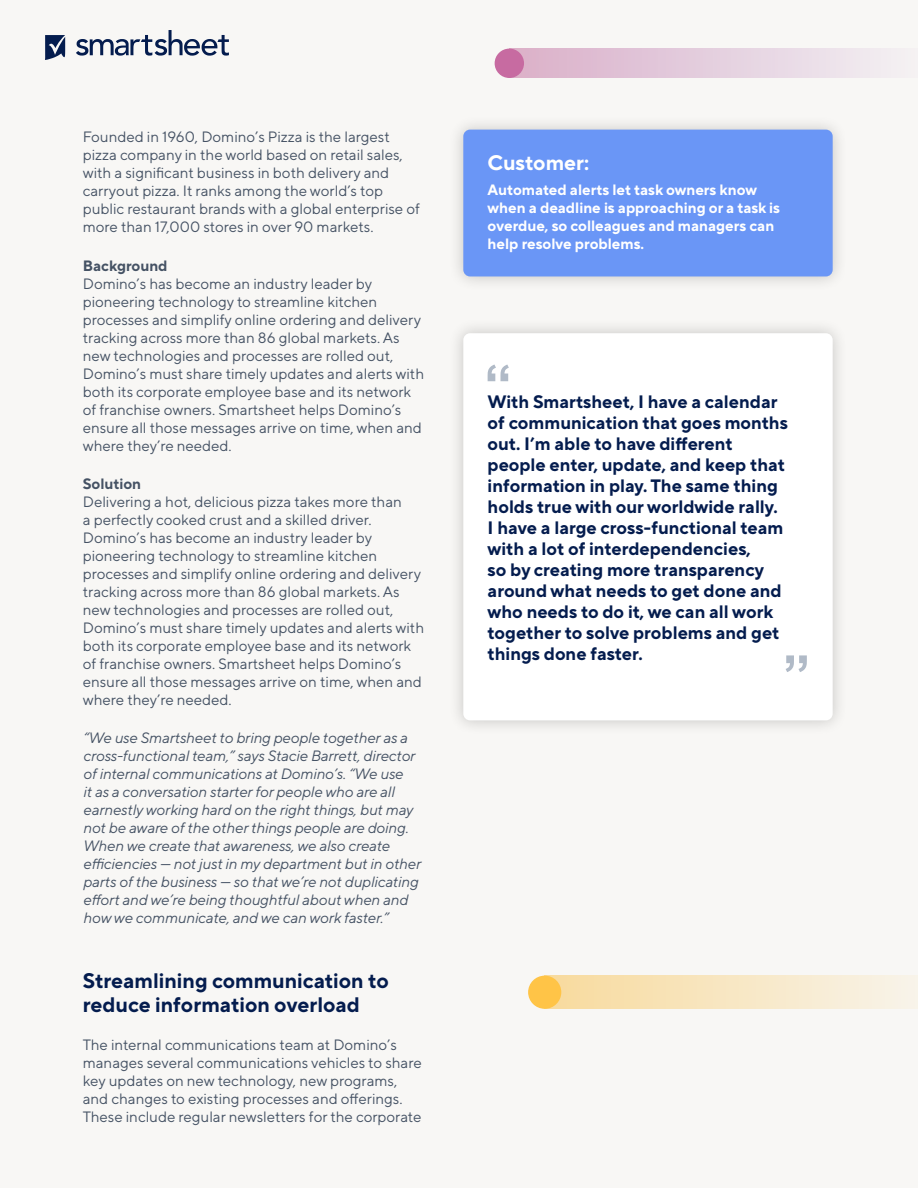
<style>
.page{position:relative;width:918px;height:1188px;background:#f8f7f5}
.page>*{position:absolute;margin:0;border:0;box-sizing:border-box;transform-origin:0 0}
.t1{font:700 21px/24px "TT Norms Pro";color:#041c4e}
.t2{font:700 21px "TT Norms Pro";color:#fff}
.t3{font:700 18px/21px "TT Norms Pro";color:#041c4e}
.t4{font:15px/18px "TT Norms Pro";color:#455264}
.t5{font:italic 15px/18px "TT Norms Pro";letter-spacing:-.01em;color:#455264}
.t6{font:700 15px/18px "TT Norms Pro";color:#fff}
.s1{font-weight:700}
</style>
<div class="page">
<svg style="left:76px;top:30px;width:153px;height:26px"></svg>
<svg style="left:45px;top:35px;width:20px;height:25px"></svg>
<div style="left:448px;top:114px;width:400px;height:178px;background:#000;opacity:.2"></div>
<div style="left:463px;top:130px;width:370px;height:146px;background:#6a96f6;border-radius:7px"></div>
<div style="left:448px;top:318px;width:400px;height:418px;background:#000;opacity:.2"></div>
<div style="left:463px;top:333px;width:370px;height:387px;background:#fff;border-radius:7px"></div>
<svg style="left:488px;top:365px;width:21px;height:16px"></svg>
<svg style="left:786px;top:655px;width:21px;height:17px"></svg>
<div style="left:495px;top:49px;width:29px;height:29px;background:#c76ba1;border-radius:50%"></div>
<img style="left:549px;top:976px;width:369px;height:33px">
<div style="left:528px;top:976px;width:33px;height:33px;background:#ffc447;border-radius:50%"></div>
<p class="t4" style="left:83px;top:127px;width:339px">Founded in 1960, Domino’s Pizza is the largest pizza company in the world based on retail sales, with a significant business in both delivery and carryout pizza. It ranks among the world’s top public restaurant brands with a global enterprise of more than 17,000 stores in over 90 markets.</p>
<p class="t4" style="left:83px;top:255px;width:343px"><span class="s1">Background<br></span>Domino’s has become an industry leader by pioneering technology to streamline kitchen processes and simplify online ordering and delivery tracking across more than 86 global markets. As new technologies and processes are rolled out, Domino’s must share timely updates and alerts with both its corporate employee base and its network of franchise owners. Smartsheet helps Domino’s ensure all those messages arrive on time, when and where they’re needed.</p>
<p class="t4" style="left:83px;top:473px;width:343px"><span class="s1">Solution<br></span>Delivering a hot, delicious pizza takes more than<br>a perfectly cooked crust and a skilled driver.<br>Domino’s has become an industry leader by pioneering technology to streamline kitchen processes and simplify online ordering and delivery tracking across more than 86 global markets. As new technologies and processes are rolled out, Domino’s must share timely updates and alerts with both its corporate employee base and its network of franchise owners. Smartsheet helps Domino’s ensure all those messages arrive on time, when and where they’re needed.</p>
<p class="t5" style="left:83px;top:728px;width:339px">“We use Smartsheet to bring people together as a cross-functional team,” says Stacie Barrett, director of internal communications at Domino’s. “We use<br>it as a conversation starter for people who are all earnestly working hard on the right things, but may not be aware of the other things people are doing.<br>When we create that awareness, we also create efficiencies — not just in my department but in other parts of the business — so that we’re not duplicating effort and we’re being thoughtful about when and how we communicate, and we can work faster.”</p>
<p class="t1" style="left:83px;top:967px;width:307px">Streamlining communication to reduce information overload</p>
<p class="t4" style="left:83px;top:1034px;width:340px">The internal communications team at Domino’s manages several communications vehicles to share key updates on new technology, new programs, and changes to existing processes and offerings.<br>These include regular newsletters for the corporate</p>
<p class="t2" style="left:488px;top:147px;width:103px">Customer:</p>
<p class="t6" style="left:488px;top:180px;width:294px">Automated alerts let task owners know when a deadline is approaching or a task is overdue, so colleagues and managers can help resolve problems.</p>
<p class="t3" style="left:488px;top:390px;width:302px">With Smartsheet, I have a calendar of communication that goes months out. I’m able to have different people enter, update, and keep that information in play. The same thing holds true with our worldwide rally.<br>I have a large cross-functional team with a lot of interdependencies,<br>so by creating more transparency around what needs to get done and who needs to do it, we can all work together to solve problems and get things done faster.</p>
</div>
